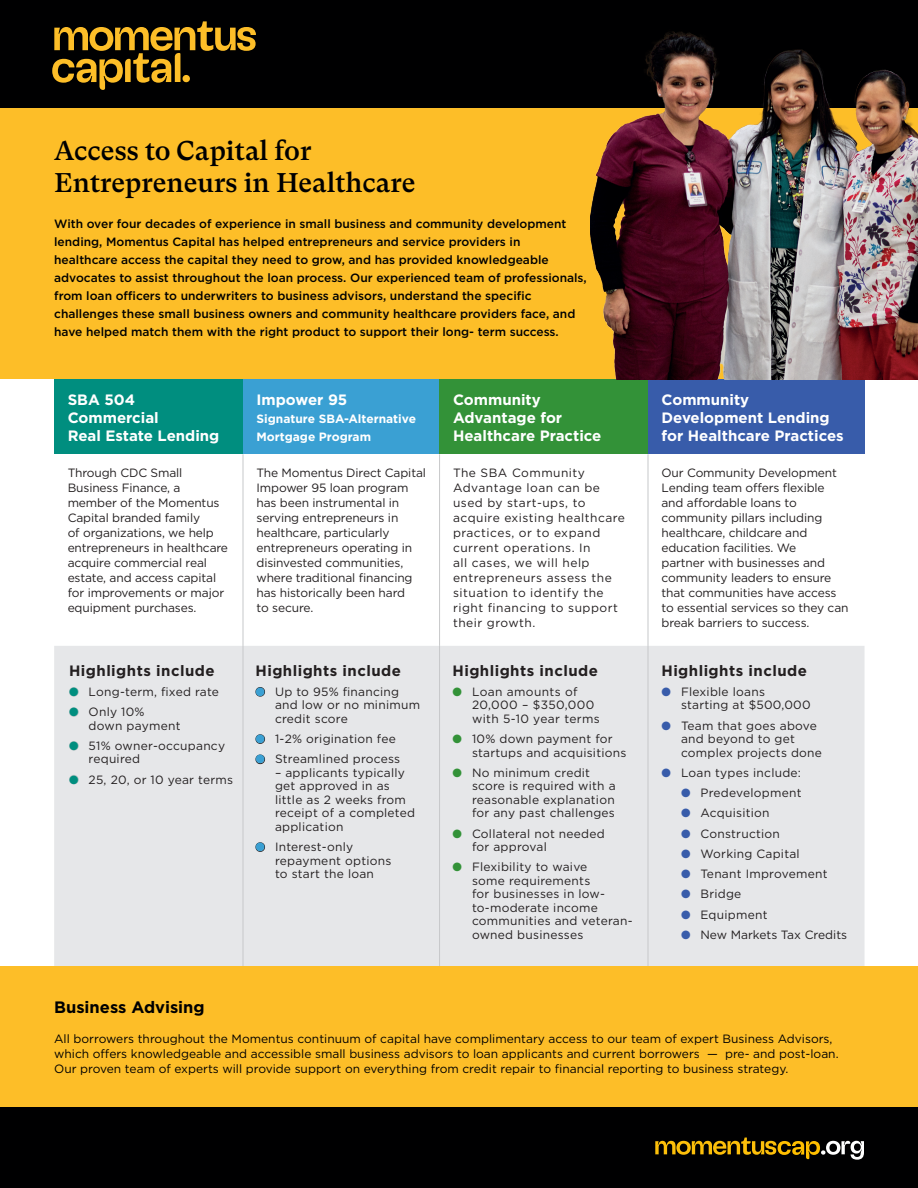
<style>
.page{position:relative;width:918px;height:1188px;background:#fff}
.page>*{position:absolute;margin:0;border:0;box-sizing:border-box;transform-origin:0 0}
.t1{font:500 27px/31.5px "GT Super Text";color:#000001}
.t2{font:700 16.5px "Gotham";color:#000001}
.t3{font:700 15px/18px "Gotham";color:#fff}
.t4{font:700 15px "Gotham";letter-spacing:.03em;color:#231f20}
.t5{font:12px/13.5px "Gotham";letter-spacing:.01em;color:#231f20}
.t6{font:12px/15px "Gotham";letter-spacing:-.01em;color:#231f20}
.t7{font:500 12px/18px "Gotham";color:#000001}
.t8{font:12px/15px "Gotham";color:#000001}
.t9{font:12px/15px "Gotham";letter-spacing:.04em;color:#231f20}
.t10{font:12px/13.5px "Gotham";letter-spacing:.03em;color:#231f20}
.t11{font:700 12px/18px "Gotham";color:#fff}
.s1{color:#c7c8ca}
.s2{color:#339238}
.s3{color:#385caa}
</style>
<div class="page">
<div style="left:0;top:102px;width:918px;height:277px;background:#fdbe28"></div>
<div style="left:0;top:0;width:918px;height:108px;background:#000001"></div>
<svg style="left:52px;top:21px;width:204px;height:69px"></svg>
<div style="left:54px;top:379px;width:189px;height:75px;background:#008e7f"></div>
<div style="left:243px;top:379px;width:197px;height:75px;background:#3aa0d3"></div>
<div style="left:440px;top:379px;width:208px;height:75px;background:#339238"></div>
<div style="left:648px;top:379px;width:217px;height:75px;background:#385caa"></div>
<div style="left:54px;top:646px;width:811px;height:320px;background:#e6e7e9"></div>
<hr style="left:243px;top:454px;width:1px;height:192px;background:#c7c8ca">
<hr style="left:439px;top:454px;width:1px;height:192px;background:#c7c8ca">
<hr style="left:648px;top:454px;width:1px;height:192px;background:#c7c8ca">
<hr style="left:243px;top:646px;width:1px;height:340px;background:#c7c8ca">
<hr style="left:439px;top:646px;width:1px;height:340px;background:#c7c8ca">
<hr style="left:648px;top:646px;width:1px;height:340px;background:#c7c8ca">
<div style="left:0;top:966px;width:918px;height:146px;background:#fdbe28"></div>
<img style="left:591px;top:31px;width:327px;height:348px">
<div style="left:0;top:1107px;width:918px;height:81px;background:#000001"></div>
<svg style="left:655px;top:1138px;width:209px;height:22px"></svg>
<p class="t1" style="left:54px;top:135px;width:363px">Access to Capital for<br>Entrepreneurs in Healthcare</p>
<p class="t7" style="left:54px;top:215px;width:534px">With over four decades of experience in small business and community development lending, Momentus Capital has helped entrepreneurs and service providers in<br>healthcare access the capital they need to grow, and has provided knowledgeable advocates to assist throughout the loan process. Our experienced team of professionals, from loan officers to underwriters to business advisors, understand the specific challenges these small business owners and community healthcare providers face, and have helped match them with the right product to support their long- term success.</p>
<p class="t3" style="left:68px;top:390px;width:153px">SBA 504<br>Commercial<br>Real Estate Lending</p>
<p class="t3" style="left:256px;top:390px;width:92px">Impower 95</p>
<p class="t11" style="left:256px;top:409px;width:161px">Signature SBA-Alternative<br>Mortgage Program</p>
<p class="t3" style="left:453px;top:390px;width:150px">Community<br>Advantage for<br>Healthcare Practice</p>
<p class="t3" style="left:662px;top:390px;width:184px">Community<br>Development Lending for Healthcare Practices</p>
<p class="t6" style="left:68px;top:465px;width:162px">Through CDC Small<br>Business Finance, a member of the Momentus<br>Capital branded family<br>of organizations, we help entrepreneurs in healthcare acquire commercial real estate, and access capital for improvements or major equipment purchases.</p>
<p class="t6" style="left:256px;top:465px;width:171px">The Momentus Direct Capital<br>Impower 95 loan program has been instrumental in serving entrepreneurs in healthcare, particularly entrepreneurs operating in disinvested communities, where traditional financing has historically been hard<br>to secure.</p>
<p class="t9" style="left:453px;top:465px;width:173px">The SBA Community<br>Advantage loan can be used by start-ups, to acquire existing healthcare practices, or to expand current operations. In<br>all cases, we will help entrepreneurs assess the situation to identify the right financing to support their growth.</p>
<p class="t6" style="left:662px;top:465px;width:189px">Our Community Development<br>Lending team offers flexible and affordable loans to community pillars including healthcare, childcare and education facilities. We<br>partner with businesses and community leaders to ensure that communities have access to essential services so they can break barriers to success.</p>
<p class="t4" style="left:69px;top:660px;width:147px">Highlights include</p>
<p class="t5" style="left:69px;top:685px;width:151px"><span class="s1">●</span> Long-term, fixed rate</p>
<p class="t5" style="left:89px;top:705px;width:93px;text-indent:-20px"><span class="s1">●</span> Only 10% down payment</p>
<p class="t5" style="left:89px;top:739px;width:138px;text-indent:-20px"><span class="s1">●</span> 51% owner-occupancy required</p>
<p class="t5" style="left:69px;top:772px;width:166px"><span class="s1">●</span> 25, 20, or 10 year terms</p>
<p class="t4" style="left:256px;top:660px;width:147px">Highlights include</p>
<p class="t5" style="left:275px;top:685px;width:147px;text-indent:-20px">● Up to 95% financing and low or no minimum credit score</p>
<p class="t5" style="left:256px;top:732px;width:142px">● 1-2% origination fee</p>
<p class="t5" style="left:256px;top:752px;width:146px">● Streamlined process</p>
<p class="t5" style="left:275px;top:766px;width:142px">– applicants typically get approved in as little as 2 weeks from receipt of a completed application</p>
<p class="t5" style="left:275px;top:840px;width:118px;text-indent:-20px">● Interest-only repayment options to start the loan</p>
<p class="t4" style="left:453px;top:660px;width:147px">Highlights include</p>
<p class="t10" style="left:472px;top:685px;width:129px;text-indent:-20px"><span class="s2">●</span> Loan amounts of<br>20,000 – $350,000 with 5-10 year terms</p>
<p class="t5" style="left:472px;top:732px;width:156px;text-indent:-20px"><span class="s2">●</span> 10% down payment for startups and acquisitions</p>
<p class="t5" style="left:472px;top:766px;width:145px;text-indent:-20px"><span class="s2">●</span> No minimum credit score is required with a reasonable explanation for any past challenges</p>
<p class="t5" style="left:472px;top:826px;width:134px;text-indent:-20px"><span class="s2">●</span> Collateral not needed for approval</p>
<p class="t5" style="left:472px;top:860px;width:162px;text-indent:-20px"><span class="s2">●</span> Flexibility to waive<br>some requirements<br>for businesses in low&shy;to-moderate income communities and veteran&shy;owned businesses</p>
<p class="t4" style="left:662px;top:660px;width:147px">Highlights include</p>
<p class="t5" style="left:681px;top:685px;width:131px;text-indent:-20px"><span class="s3">●</span> Flexible loans starting at $500,000</p>
<p class="t5" style="left:681px;top:718px;width:143px;text-indent:-20px"><span class="s3">●</span> Team that goes above and beyond to get complex projects done</p>
<p class="t5" style="left:662px;top:766px;width:141px"><span class="s3">●</span> Loan types include:</p>
<p class="t5" style="left:681px;top:786px;width:122px"><span class="s3">●</span> Predevelopment</p>
<p class="t5" style="left:681px;top:806px;width:90px"><span class="s3">●</span> Acquisition</p>
<p class="t5" style="left:681px;top:826px;width:100px"><span class="s3">●</span> Construction</p>
<p class="t5" style="left:681px;top:847px;width:120px"><span class="s3">●</span> Working Capital</p>
<p class="t5" style="left:681px;top:867px;width:148px"><span class="s3">●</span> Tenant Improvement</p>
<p class="t5" style="left:681px;top:887px;width:62px"><span class="s3">●</span> Bridge</p>
<p class="t5" style="left:681px;top:907px;width:88px"><span class="s3">●</span> Equipment</p>
<p class="t5" style="left:681px;top:928px;width:168px"><span class="s3">●</span> New Markets Tax Credits</p>
<p class="t2" style="left:54px;top:996px;width:152px">Business Advising</p>
<p class="t8" style="left:54px;top:1031px;width:786px">All borrowers throughout the Momentus continuum of capital have complimentary access to our team of expert Business Advisors, which offers knowledgeable and accessible small business advisors to loan applicants and current borrowers — pre- and post-loan.<br>Our proven team of experts will provide support on everything from credit repair to financial reporting to business strategy.</p>
</div>
